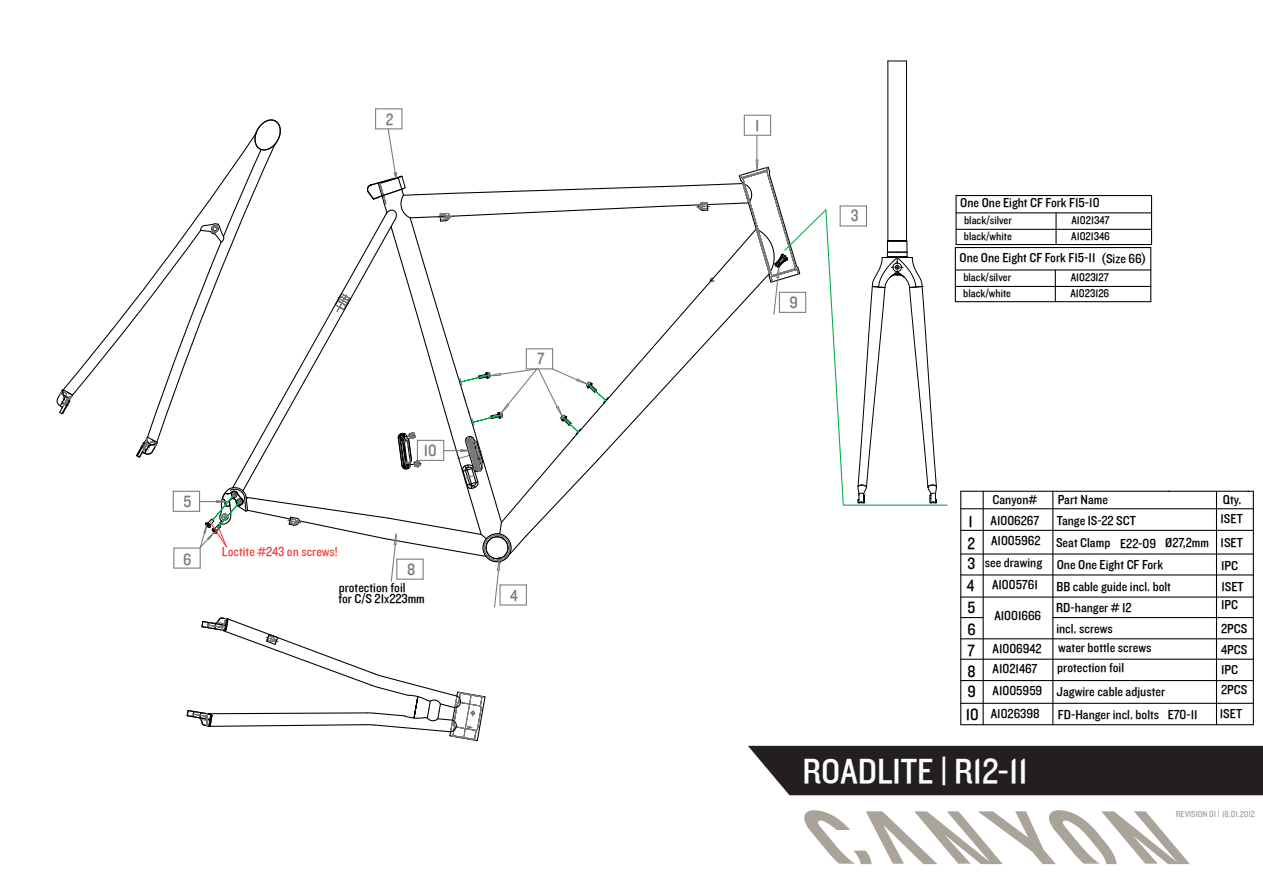
<style>
.page{position:relative;width:1263px;height:893px;background:#fff}
.page>*{position:absolute;margin:0;border:0;box-sizing:border-box;transform-origin:0 0}
.t1{font:36px "Knockout HTF30 Junior Welterwt";color:#fff}
.t2{font:16.8px/20.9px "Knockout HTF30 Junior Welterwt";color:#000001;text-align:justify}
.t3{font:16.8px "Knockout HTF30 Junior Welterwt";color:#767a7b}
.t4{font:13.5px/23.9px "Knockout HTF30 Junior Welterwt";color:#000001}
.t5{font:13.5px "Knockout HTF30 Junior Welterwt";color:#ee403a}
.t6{font:11.55px "Knockout HTF30 Junior Welterwt";color:#000001}
.t7{font:9px "Knockout HTF30 Junior Welterwt";color:#aaa39a}
</style>
<div class="page">
<div style="left:748px;top:746px;width:515px;height:49px;background:#231f20"></div>
<svg style="left:804px;top:810px;width:386px;height:54px"></svg>
<svg style="left:186px;top:617px;width:300px;height:125px"></svg>
<hr style="left:1253px;top:491px;width:1px;height:234px;background:#000001">
<hr style="left:1052px;top:491px;width:1px;height:234px;background:#000001">
<hr style="left:983px;top:491px;width:1px;height:234px;background:#000001">
<hr style="left:960px;top:491px;width:1px;height:234px;background:#000001">
<hr style="left:961px;top:530px;width:292px;height:1px;background:#000001">
<hr style="left:1216px;top:491px;width:1px;height:234px;background:#000001">
<hr style="left:906px;top:61px;width:1px;height:179px;background:#000001">
<hr style="left:887px;top:61px;width:1px;height:179px;background:#000001">
<svg style="left:888px;top:61px;width:18px;height:1px"></svg>
<hr style="left:843px;top:505px;width:104px;height:1px;background:#00ac4c">
<hr style="left:956px;top:195px;width:195px;height:1px;background:#000001">
<hr style="left:1151px;top:196px;width:1px;height:49px;background:#000001">
<hr style="left:956px;top:244px;width:195px;height:1px;background:#000001">
<hr style="left:955px;top:196px;width:2px;height:49px;background:#000001">
<hr style="left:956px;top:212px;width:195px;height:1px;background:#000001">
<hr style="left:1055px;top:213px;width:1px;height:32px;background:#000001">
<hr style="left:956px;top:229px;width:195px;height:1px;background:#000001">
<hr style="left:955px;top:247px;width:196px;height:1px;background:#000001">
<hr style="left:1150px;top:248px;width:1px;height:54px;background:#000001">
<hr style="left:955px;top:301px;width:196px;height:1px;background:#000001">
<hr style="left:955px;top:248px;width:1px;height:54px;background:#000001">
<hr style="left:955px;top:269px;width:196px;height:1px;background:#000001">
<hr style="left:1055px;top:270px;width:1px;height:32px;background:#000001">
<hr style="left:955px;top:286px;width:196px;height:1px;background:#000001">
<svg style="left:961px;top:617px;width:22px;height:1px"></svg>
<hr style="left:961px;top:491px;width:292px;height:1px;background:#000001">
<svg style="left:961px;top:574px;width:22px;height:1px"></svg>
<hr style="left:983px;top:574px;width:270px;height:1px;background:#000001">
<hr style="left:961px;top:596px;width:292px;height:2px;background:#000001">
<hr style="left:961px;top:638px;width:292px;height:1px;background:#000001">
<hr style="left:961px;top:659px;width:292px;height:1px;background:#000001">
<hr style="left:961px;top:680px;width:292px;height:1px;background:#000001">
<hr style="left:961px;top:703px;width:292px;height:1px;background:#000001">
<hr style="left:961px;top:724px;width:292px;height:1px;background:#000001">
<hr style="left:1053px;top:617px;width:200px;height:1px;background:#000001">
<hr style="left:961px;top:553px;width:292px;height:2px;background:#000001">
<hr style="left:961px;top:508px;width:292px;height:1px;background:#000001">
<svg style="left:56px;top:108px;width:881px;height:500px"></svg>
<p class="t3" style="left:386px;top:110px;width:9px">2</p>
<p class="t3" style="left:183px;top:493px;width:9px">5</p>
<p class="t3" style="left:183px;top:550px;width:10px">6</p>
<p class="t5" style="left:222px;top:545px;width:117px">Loctite #243 on screws!</p>
<p class="t3" style="left:424px;top:442px;width:14px">10</p>
<p class="t3" style="left:407px;top:560px;width:10px">8</p>
<p class="t4" style="left:339px;top:576px;width:68px">protection foil</p>
<p class="t4" style="left:338px;top:588px;width:88px">for C/S 21x223mm</p>
<p class="t3" style="left:537px;top:350px;width:9px">7</p>
<p class="t3" style="left:510px;top:586px;width:9px">4</p>
<p class="t3" style="left:755px;top:116px;width:6px">1</p>
<p class="t3" style="left:790px;top:294px;width:10px">9</p>
<p class="t3" style="left:851px;top:207px;width:9px">3</p>
<p class="t4" style="left:960px;top:191px;width:141px">One One Eight CF Fork F15-10</p>
<p class="t6" style="left:964px;top:214px;width:49px">black/silver</p>
<p class="t6" style="left:1071px;top:214px;width:40px">A1021347</p>
<p class="t6" style="left:964px;top:230px;width:49px">black/white</p>
<p class="t6" style="left:1071px;top:230px;width:40px">A1021346</p>
<p class="t4" style="left:959px;top:246px;width:189px">One One Eight CF Fork F15-11 (Size 66)</p>
<p class="t6" style="left:963px;top:271px;width:49px">black/silver</p>
<p class="t6" style="left:1071px;top:271px;width:40px">A1023127</p>
<p class="t6" style="left:963px;top:287px;width:49px">black/white</p>
<p class="t6" style="left:1070px;top:287px;width:40px">A1023126</p>
<p class="t4" style="left:992px;top:488px;width:46px">Canyon#</p>
<p class="t4" style="left:1058px;top:488px;width:52px">Part Name</p>
<p class="t4" style="left:1223px;top:488px;width:20px">Qty.</p>
<p class="t2" style="left:968px;top:511px;width:6px">1</p>
<p class="t4" style="left:1220px;top:507px;width:24px">1SET</p>
<p class="t4" style="left:990px;top:509px;width:50px">A1006267</p>
<p class="t4" style="left:1057px;top:509px;width:81px">Tange IS-22 SCT</p>
<p class="t2" style="left:967px;top:533px;width:9px">2</p>
<p class="t4" style="left:991px;top:531px;width:121px">A1005962 Seat Clamp</p>
<p class="t4" style="left:1120px;top:531px;width:90px">E22-09 Ø27,2mm</p>
<p class="t4" style="left:1220px;top:531px;width:24px">1SET</p>
<p class="t2" style="left:967px;top:554px;width:9px">3</p>
<p class="t2" style="left:967px;top:597px;width:9px">5</p>
<p class="t2" style="left:967px;top:575px;width:9px">4</p>
<p class="t2" style="left:967px;top:619px;width:10px">6<br>7<br>8<br>9</p>
<p class="t4" style="left:985px;top:553px;width:180px">see drawing One One Eight CF Fork</p>
<p class="t4" style="left:1221px;top:554px;width:19px">1PC</p>
<p class="t4" style="left:992px;top:573px;width:47px">A1005761</p>
<p class="t4" style="left:1056px;top:575px;width:116px">BB cable guide incl. bolt</p>
<p class="t4" style="left:1221px;top:575px;width:24px">1SET</p>
<p class="t4" style="left:1056px;top:596px;width:77px">RD-hanger # 12</p>
<p class="t4" style="left:1221px;top:593px;width:28px">1PC<br>2PCS</p>
<p class="t4" style="left:994px;top:604px;width:48px">A1001666</p>
<p class="t4" style="left:992px;top:620px;width:160px;line-height:19.2px;text-indent:64px">incl. screws<br>A1006942 water bottle screws</p>
<p class="t4" style="left:1221px;top:638px;width:28px">4PCS</p>
<p class="t4" style="left:992px;top:657px;width:174px;text-indent:65px">protection foil<br>A1005959 Jagwire cable adjuster</p>
<p class="t4" style="left:992px;top:657px;width:46px">A1021467</p>
<p class="t4" style="left:1221px;top:659px;width:28px;line-height:20.5px">1PC<br>2PCS</p>
<p class="t2" style="left:966px;top:705px;width:14px">10</p>
<p class="t4" style="left:991px;top:702px;width:50px">A1026398</p>
<p class="t4" style="left:1058px;top:703px;width:141px">FD-Hanger incl. bolts E70-11</p>
<h1 class="t1" style="left:802px;top:753px;width:226px">ROADLITE | R12-11</h1>
<p class="t4" style="left:1220px;top:702px;width:24px">1SET</p>
<p class="t7" style="left:1176px;top:810px;width:80px">REVISION 01 | 18.01.2012</p>
</div>
